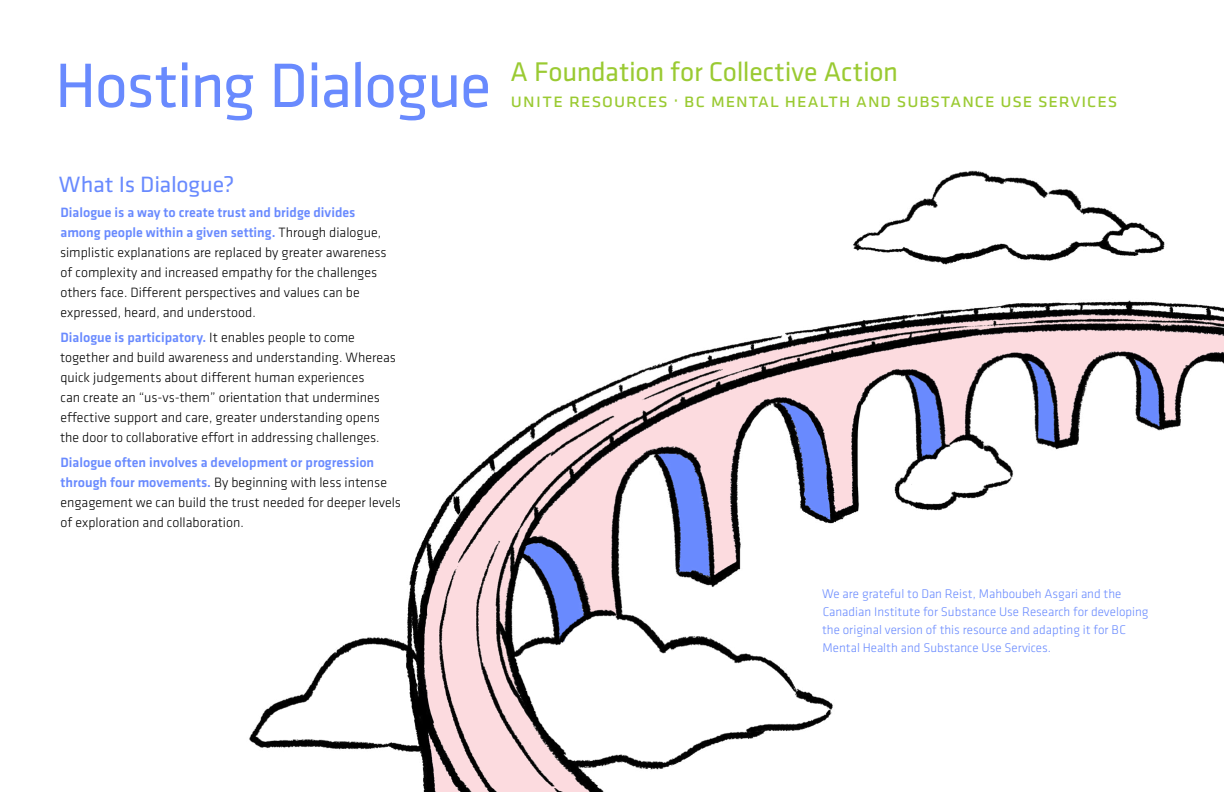
<style>
.page{position:relative;width:1224px;height:792px;background:#fff}
.page>*{position:absolute;margin:0;border:0;box-sizing:border-box;transform-origin:0 0}
.t1{font:65px "Klavika";letter-spacing:-.025em;color:#698afe}
.t2{font:28px "Klavika";letter-spacing:-.01em;color:#9aca32}
.t3{font:23px "Klavika";letter-spacing:-.01em;color:#698afe;scale:1.04 1}
.t4{font:20px "Klavika";letter-spacing:.025em;color:#9aca32}
.t5{font:300 14px/20px "Klavika";color:#000}
.t6{font:300 13px/18px "Klavika";color:#698afe}
.s1{font-weight:500;color:#698afe}
</style>
<div class="page">
<img style="left:249px;top:170px;width:975px;height:622px">
<h1 class="t1" style="left:55px;top:43px;width:438px">Hosting Dialogue</h1>
<h3 class="t3" style="left:59px;top:169px;width:170px">What Is Dialogue?</h3>
<p class="t5" style="left:60px;top:203px;width:328px"><span class="s1">Dialogue is a way to create trust and bridge divides among people within a given setting.</span> Through dialogue, simplistic explanations are replaced by greater awareness of complexity and increased empathy for the challenges others face. Different perspectives and values can be expressed, heard, and understood.</p>
<p class="t5" style="left:60px;top:328px;width:337px"><span class="s1">Dialogue is participatory.</span> It enables people to come together and build awareness and understanding. Whereas quick judgements about different human experiences<br>can create an “us-vs-them” orientation that undermines effective support and care, greater understanding opens the door to collaborative effort in addressing challenges.</p>
<p class="t5" style="left:60px;top:453px;width:342px"><span class="s1">Dialogue often involves a development or progression through four movements.</span> By beginning with less intense engagement we can build the trust needed for deeper levels of exploration and collaboration.</p>
<h2 class="t2" style="left:511px;top:54px;width:389px">A Foundation for Collective Action</h2>
<h3 class="t4" style="left:510px;top:87px;width:609px">UNITE Resources · BC Mental Health and Substance Use Services</h3>
<p class="t6" style="left:822px;top:585px;width:328px">We are grateful to Dan Reist, Mahboubeh Asgari and the Canadian Institute for Substance Use Research for developing the original version of this resource and adapting it for BC Mental Health and Substance Use Services.</p>
</div>
